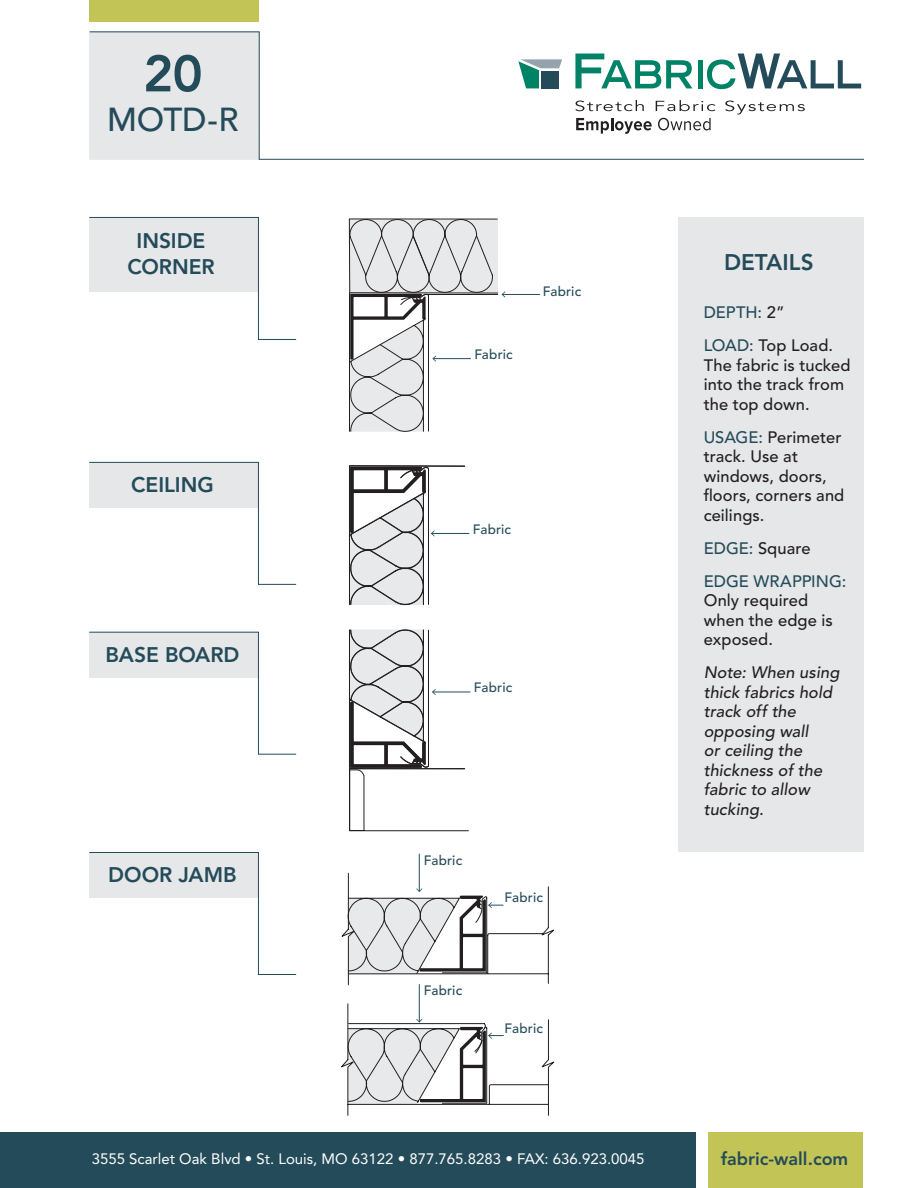
<style>
.page{position:relative;width:918px;height:1188px;background:#fff}
.page>*{position:absolute;margin:0;border:0;box-sizing:border-box;transform-origin:0 0}
.t1{font:800 51px "Avenir LT Std";color:#244b59}
.t2{font:500 33px "Avenir LT Std";color:#244b59}
.t3{font:800 22.5px "Avenir LT Std";color:#244b59}
.t4{font:800 21px/25.2px "Avenir LT Std";letter-spacing:-.005em;color:#244b59;text-align:center}
.t5{font:800 18px "Avenir LT Std";color:#244b59}
.t6{font:500 16.5px/19.5px "Avenir LT Std";letter-spacing:.005em;color:#231f20}
.t7{font:italic 500 16.5px/19.5px "Avenir LT Std";letter-spacing:.005em;color:#231f20}
.t8{font:500 16.5px/33px "Avenir LT Std";color:#244b59}
.t9{font:15px "Avenir LT Std";color:#fff}
.t10{font:500 13.5px "Avenir LT Std";letter-spacing:.01em;color:#244b59}
.s1{color:#231f20}
.s2{color:#244b59}
</style>
<div class="page">
<div style="left:90px;top:0;width:169px;height:22px;background:#c3c456"></div>
<div style="left:708px;top:1132px;width:155px;height:56px;background:#c3c456"></div>
<div style="left:0;top:1132px;width:696px;height:56px;background:#244b59"></div>
<svg style="left:89px;top:31px;width:775px;height:129px"></svg>
<div style="left:678px;top:217px;width:186px;height:635px;background:#e6e7e9"></div>
<svg style="left:518px;top:59px;width:44px;height:29px"></svg>
<svg style="left:575px;top:54px;width:117px;height:34px"></svg>
<hr style="left:698px;top:60px;width:4px;height:28px;background:#008266">
<svg style="left:707px;top:54px;width:154px;height:35px"></svg>
<svg style="left:575px;top:100px;width:69px;height:11px"></svg>
<svg style="left:656px;top:100px;width:60px;height:11px"></svg>
<svg style="left:725px;top:101px;width:80px;height:14px"></svg>
<svg style="left:576px;top:118px;width:76px;height:16px"></svg>
<svg style="left:658px;top:118px;width:53px;height:12px"></svg>
<hr style="left:432px;top:533px;width:37px;height:1px;background:#244b59">
<hr style="left:433px;top:692px;width:37px;height:1px;background:#244b59">
<hr style="left:419px;top:985px;width:1px;height:37px;background:#244b59">
<svg style="left:349px;top:465px;width:116px;height:140px"></svg>
<svg style="left:349px;top:629px;width:120px;height:202px"></svg>
<svg style="left:341px;top:1003px;width:214px;height:113px"></svg>
<hr style="left:419px;top:854px;width:1px;height:37px;background:#244b59">
<svg style="left:341px;top:873px;width:213px;height:113px"></svg>
<hr style="left:502px;top:294px;width:38px;height:1px;background:#244b59">
<svg style="left:348px;top:218px;width:157px;height:214px"></svg>
<svg style="left:89px;top:217px;width:208px;height:123px"></svg>
<svg style="left:89px;top:462px;width:208px;height:123px"></svg>
<svg style="left:89px;top:631px;width:208px;height:124px"></svg>
<svg style="left:89px;top:852px;width:208px;height:123px"></svg>
<h1 class="t1" style="left:143px;top:43px;width:61px">20</h1>
<h2 class="t2" style="left:107px;top:100px;width:133px">MOTD-R</h2>
<p class="t4" style="left:127px;top:229px;width:89px">INSIDE<br>CORNER</p>
<p class="t4" style="left:131px;top:472px;width:84px">CEILING</p>
<p class="t4" style="left:105px;top:642px;width:136px">BASE BOARD</p>
<p class="t4" style="left:108px;top:862px;width:130px">DOOR JAMB</p>
<p class="t10" style="left:474px;top:346px;width:40px">Fabric</p>
<p class="t10" style="left:543px;top:283px;width:40px">Fabric</p>
<p class="t10" style="left:473px;top:521px;width:40px">Fabric</p>
<p class="t10" style="left:474px;top:680px;width:40px">Fabric</p>
<p class="t10" style="left:424px;top:852px;width:40px">Fabric</p>
<p class="t10" style="left:424px;top:982px;width:40px">Fabric</p>
<p class="t10" style="left:505px;top:890px;width:40px">Fabric</p>
<p class="t10" style="left:505px;top:1020px;width:40px">Fabric</p>
<h3 class="t3" style="left:724px;top:249px;width:91px">DETAILS</h3>
<p class="t8" style="left:704px;top:296px;width:131px">DEPTH: <span class="s1">2”<br></span>LOAD: <span class="s1">Top Load.</span></p>
<p class="t6" style="left:704px;top:355px;width:148px">The fabric is tucked into the track from the top down.</p>
<p class="t6" style="left:704px;top:427px;width:142px"><span class="s2">USAGE:</span> Perimeter track. Use at windows, doors, floors, corners and ceilings.</p>
<p class="t8" style="left:704px;top:532px;width:144px">EDGE: <span class="s1">Square<br></span>EDGE WRAPPING:</p>
<p class="t6" style="left:704px;top:591px;width:131px">Only required when the edge is exposed.</p>
<p class="t7" style="left:704px;top:663px;width:137px">Note: When using thick fabrics hold track off the opposing wall<br>or ceiling the thickness of the fabric to allow tucking.</p>
<p class="t9" style="left:92px;top:1150px;width:554px">3555 Scarlet Oak Blvd • St. Louis, MO 63122 • 877.765.8283 • FAX: 636.923.0045</p>
<p class="t5" style="left:721px;top:1148px;width:129px">fabric-wall.com</p>
</div>
